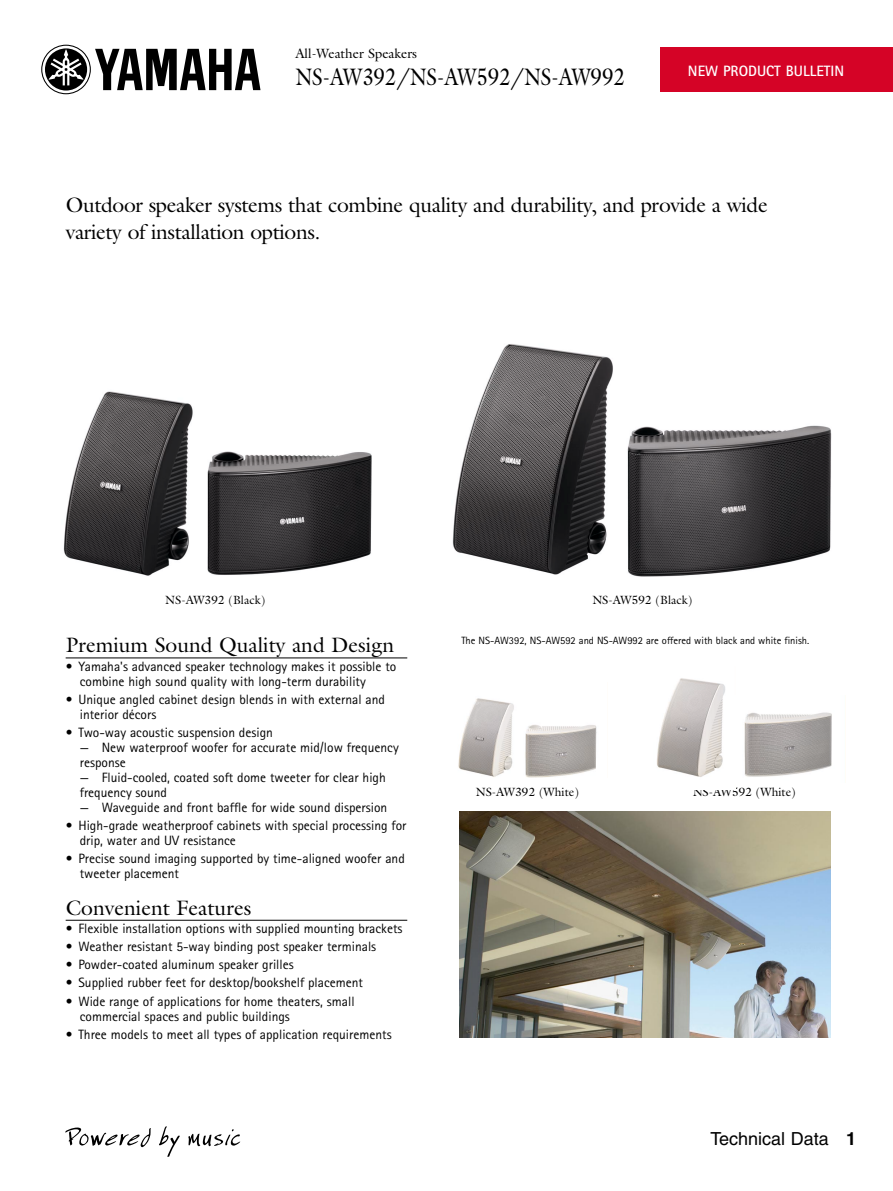
<style>
.page{position:relative;width:893px;height:1191px;background:#fff}
.page>*{position:absolute;margin:0;border:0;box-sizing:border-box;transform-origin:0 0}
.t1{font:24px "Galliard";color:#000;scale:.85 1}
.t2{font:21px/27px "Galliard";letter-spacing:-.015em;color:#000}
.t3{font:18px "Helvetica";color:#000}
.t4{font:700 15px "Rotis Sans Serif";color:#fff}
.t5{font:13.5px/15px "Rotis Sans Serif";color:#000}
.t6{font:13.5px "Galliard";color:#000}
.t7{font:12px "Galliard";color:#000}
.t8{font:10.5px "Rotis Sans Serif";color:#000}
.s1{font-weight:700}
</style>
<div class="page">
<svg style="left:41px;top:45px;width:219px;height:49px"></svg>
<div style="left:659px;top:47px;width:233px;height:44px;background:#d50326"></div>
<hr style="left:66px;top:657px;width:341px;height:1px;background:#000">
<hr style="left:66px;top:920px;width:341px;height:1px;background:#000">
<img style="left:452px;top:344px;width:161px;height:231px">
<img style="left:627px;top:425px;width:205px;height:152px">
<img style="left:657px;top:678px;width:68px;height:99px">
<img style="left:744px;top:712px;width:88px;height:65px">
<img style="left:458px;top:698px;width:56px;height:79px">
<img style="left:525px;top:725px;width:72px;height:53px">
<img style="left:63px;top:391px;width:130px;height:185px">
<img style="left:207px;top:451px;width:165px;height:124px">
<img style="left:460px;top:812px;width:370px;height:225px">
<svg style="left:65px;top:1128px;width:86px;height:19px"></svg>
<svg style="left:159px;top:1126px;width:21px;height:31px"></svg>
<svg style="left:188px;top:1129px;width:52px;height:17px"></svg>
<p class="t6" style="left:295px;top:48px;width:123px">All-Weather Speakers</p>
<h1 class="t1" style="left:295px;top:68px;width:389px">NS-AW392/NS-AW592/NS-AW992</h1>
<p class="t4" style="left:688px;top:65px;width:158px">NEW PRODUCT BULLETIN</p>
<h2 class="t2" style="left:66px;top:194px;width:703px">Outdoor speaker systems that combine quality and durability, and provide a wide variety of installation options.</h2>
<p class="t7" style="left:165px;top:596px;width:101px">NS-AW392 (Black)</p>
<h2 class="t2" style="left:66px;top:634px;width:330px">Premium Sound Quality and Design</h2>
<p class="t5" style="left:80px;top:660px;width:318px;text-indent:-14px">• Yamaha's advanced speaker technology makes it possible to combine high sound quality with long-term durability</p>
<p class="t5" style="left:80px;top:693px;width:307px;text-indent:-14px">• Unique angled cabinet design blends in with external and interior décors</p>
<p class="t5" style="left:66px;top:726px;width:209px">• Two-way acoustic suspension design</p>
<p class="t5" style="left:80px;top:741px;width:320px">— New waterproof woofer for accurate mid/low frequency response</p>
<p class="t5" style="left:80px;top:771px;width:307px">— Fluid-cooled, coated soft dome tweeter for clear high frequency sound</p>
<p class="t5" style="left:80px;top:801px;width:309px">— Waveguide and front baffle for wide sound dispersion</p>
<p class="t5" style="left:80px;top:819px;width:328px;text-indent:-14px">• High-grade weatherproof cabinets with special processing for drip, water and UV resistance</p>
<p class="t5" style="left:80px;top:853px;width:326px;text-indent:-14px">• Precise sound imaging supported by time-aligned woofer and tweeter placement</p>
<h2 class="t2" style="left:66px;top:896px;width:187px">Convenient Features</h2>
<p class="t5" style="left:66px;top:922px;width:338px">• Flexible installation options with supplied mounting brackets</p>
<p class="t5" style="left:66px;top:940px;width:312px">• Weather resistant 5-way binding post speaker terminals</p>
<p class="t5" style="left:66px;top:959px;width:229px">• Powder-coated aluminum speaker grilles</p>
<p class="t5" style="left:66px;top:977px;width:299px">• Supplied rubber feet for desktop/bookshelf placement</p>
<p class="t5" style="left:80px;top:995px;width:276px;text-indent:-14px">• Wide range of applications for home theaters, small commercial spaces and public buildings</p>
<p class="t5" style="left:66px;top:1028px;width:327px">• Three models to meet all types of application requirements</p>
<p class="t7" style="left:592px;top:596px;width:101px">NS-AW592 (Black)</p>
<p class="t8" style="left:461px;top:637px;width:349px">The NS-AW392, NS-AW592 and NS-AW992 are offered with black and white finish.</p>
<p class="t7" style="left:476px;top:787px;width:105px">NS-AW392 (White)</p>
<p class="t7" style="left:692px;top:787px;width:105px">NS-AW592 (White)</p>
<h3 class="t3" style="left:710px;top:1132px;width:147px">Technical Data <span class="s1">1</span></h3>
</div>
